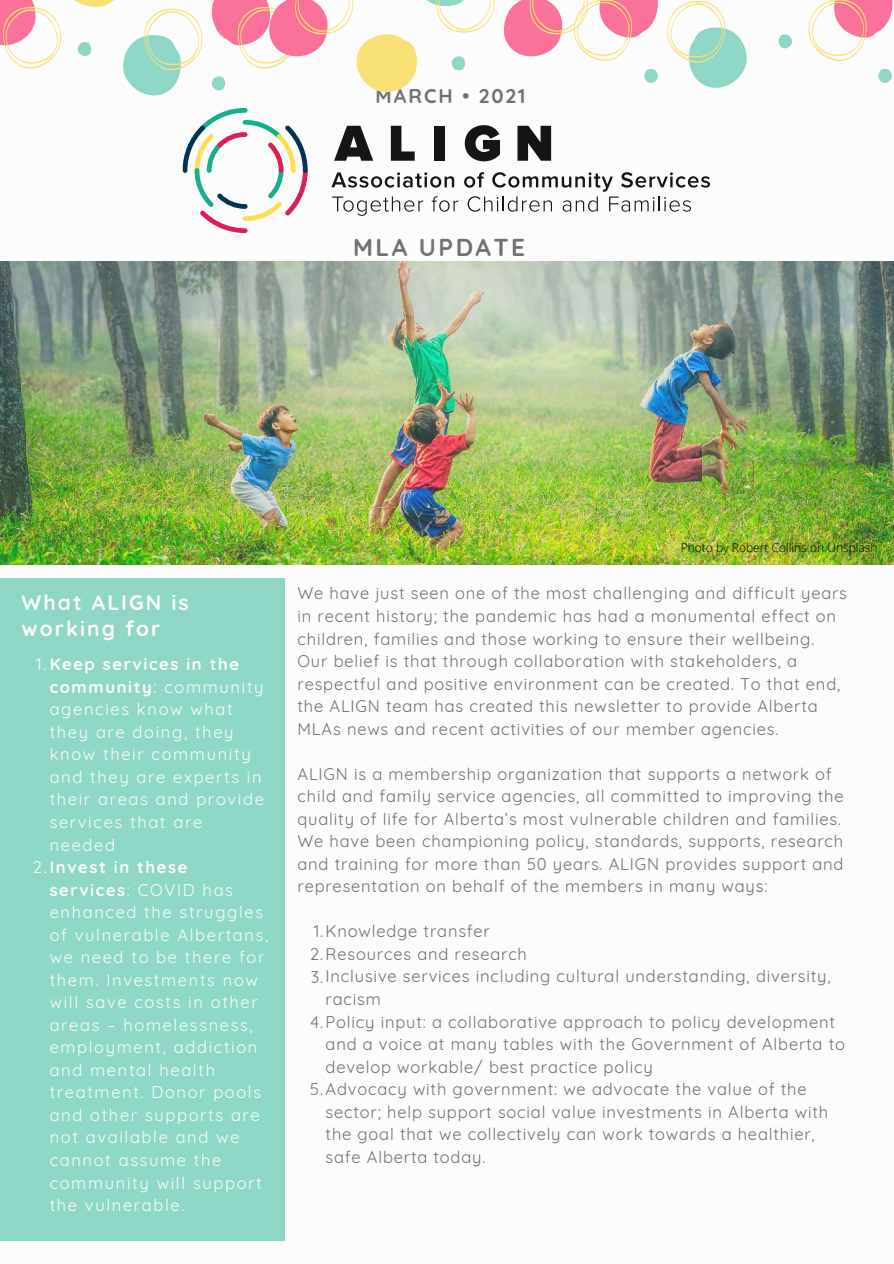
<style>
.page{position:relative;width:894px;height:1264px;background:#fff}
.page>*{position:absolute;margin:0;border:0;box-sizing:border-box;transform-origin:0 0}
.t1{font:700 24.3px "Quicksand";letter-spacing:.1em;color:#717171}
.t2{font:700 21px/25.5px "Quicksand";letter-spacing:.1em;color:#fcfcfc}
.t3{font:700 19.8px "Quicksand";letter-spacing:.1em;color:#717171}
.t4{font:16.5px/22.5px "Quicksand";letter-spacing:.05em;color:#717171}
.t5{font:16.5px "Quicksand";letter-spacing:.1em;color:#fcfcfc}
.t6{font:700 16.5px "Quicksand";letter-spacing:.1em;color:#fcfcfc}
.t7{font:300 12px "Open Sans";color:#000}
.s1{font-weight:400}
.s2{font-weight:700}
</style>
<div class="page">
<img style="left:0;top:262px;width:893px;height:303px">
<svg style="left:0;top:0;width:203px;height:95px"></svg>
<svg style="left:182px;top:108px;width:125px;height:125px"></svg>
<svg style="left:334px;top:126px;width:39px;height:35px"></svg>
<svg style="left:391px;top:126px;width:23px;height:35px"></svg>
<div style="left:434px;top:126px;width:11px;height:35px;background:#161514"></div>
<svg style="left:464px;top:125px;width:36px;height:36px"></svg>
<svg style="left:517px;top:126px;width:34px;height:35px"></svg>
<svg style="left:331px;top:172px;width:123px;height:16px"></svg>
<svg style="left:332px;top:196px;width:91px;height:20px"></svg>
<svg style="left:431px;top:196px;width:27px;height:16px"></svg>
<svg style="left:464px;top:172px;width:245px;height:40px"></svg>
<svg style="left:667px;top:0;width:226px;height:88px"></svg>
<svg style="left:211px;top:0;width:447px;height:93px"></svg>
<div style="left:0;top:578px;width:284px;height:662px;background:#8ed7c7"></div>
<p class="t3" style="left:375px;top:80px;width:151px">MARCH • 2021</p>
<h1 class="t1" style="left:353px;top:227px;width:173px">MLA UPDATE</h1>
<p class="t2" style="left:22px;top:588px;width:169px">What ALIGN is working for</p>
<p class="t6" style="left:36px;top:650px;width:204px"><span class="s1">1.</span>Keep services in the</p>
<p class="t5" style="left:50px;top:674px;width:215px"><span class="s2">community</span>: community</p>
<p class="t5" style="left:50px;top:696px;width:184px">agencies know what</p>
<p class="t5" style="left:50px;top:719px;width:185px">they are doing, they</p>
<p class="t5" style="left:50px;top:741px;width:202px">know their community</p>
<p class="t5" style="left:50px;top:764px;width:213px">and they are experts in</p>
<p class="t5" style="left:50px;top:786px;width:216px">their areas and provide</p>
<p class="t5" style="left:50px;top:809px;width:154px">services that are</p>
<p class="t5" style="left:50px;top:831px;width:67px">needed</p>
<p class="t6" style="left:32px;top:853px;width:156px"><span class="s1">2.</span>Invest in these</p>
<p class="t5" style="left:50px;top:876px;width:185px"><span class="s2">services</span>: COVID has</p>
<p class="t5" style="left:50px;top:899px;width:215px">enhanced the struggles</p>
<p class="t5" style="left:50px;top:922px;width:220px">of vulnerable Albertans,</p>
<p class="t5" style="left:50px;top:944px;width:216px">we need to be there for</p>
<p class="t5" style="left:50px;top:967px;width:210px">them. Investments now</p>
<p class="t5" style="left:50px;top:989px;width:209px">will save costs in other</p>
<p class="t5" style="left:50px;top:1012px;width:204px">areas – homelessness,</p>
<p class="t5" style="left:50px;top:1034px;width:209px">employment, addiction</p>
<p class="t5" style="left:50px;top:1057px;width:167px">and mental health</p>
<p class="t5" style="left:50px;top:1079px;width:213px">treatment. Donor pools</p>
<p class="t5" style="left:50px;top:1102px;width:212px">and other supports are</p>
<p class="t5" style="left:50px;top:1124px;width:191px">not available and we</p>
<p class="t5" style="left:50px;top:1147px;width:173px">cannot assume the</p>
<p class="t5" style="left:50px;top:1169px;width:213px">community will support</p>
<p class="t5" style="left:50px;top:1192px;width:136px">the vulnerable.</p>
<p class="t7" style="left:680px;top:539px;width:198px">Photo by Robert Collins on Unsplash</p>
<p class="t4" style="left:297px;top:580px;width:551px">We have just seen one of the most challenging and difficult years in recent history; the pandemic has had a monumental effect on children, families and those working to ensure their wellbeing.<br>Our belief is that through collaboration with stakeholders, a respectful and positive environment can be created. To that end, the ALIGN team has created this newsletter to provide Alberta MLAs news and recent activities of our member agencies.</p>
<p class="t4" style="left:297px;top:761px;width:547px">ALIGN is a membership organization that supports a network of child and family service agencies, all committed to improving the quality of life for Alberta’s most vulnerable children and families.<br>We have been championing policy, standards, supports, research and training for more than 50 years. ALIGN provides support and representation on behalf of the members in many ways:</p>
<p class="t4" style="left:314px;top:918px;width:178px">1.Knowledge transfer</p>
<p class="t4" style="left:310px;top:941px;width:218px">2.Resources and research</p>
<p class="t4" style="left:310px;top:963px;width:521px">3.Inclusive services including cultural understanding, diversity,</p>
<p class="t4" style="left:325px;top:986px;width:57px">racism</p>
<p class="t4" style="left:310px;top:1008px;width:526px">4.Policy input: a collaborative approach to policy development</p>
<p class="t4" style="left:325px;top:1031px;width:520px">and a voice at many tables with the Government of Alberta to</p>
<p class="t4" style="left:325px;top:1053px;width:328px">develop workable/ best practice policy</p>
<p class="t4" style="left:310px;top:1076px;width:497px">5.Advocacy with government: we advocate the value of the</p>
<p class="t4" style="left:325px;top:1098px;width:504px">sector; help support social value investments in Alberta with</p>
<p class="t4" style="left:325px;top:1121px;width:490px">the goal that we collectively can work towards a healthier,</p>
<p class="t4" style="left:325px;top:1143px;width:161px">safe Alberta today.</p>
</div>
